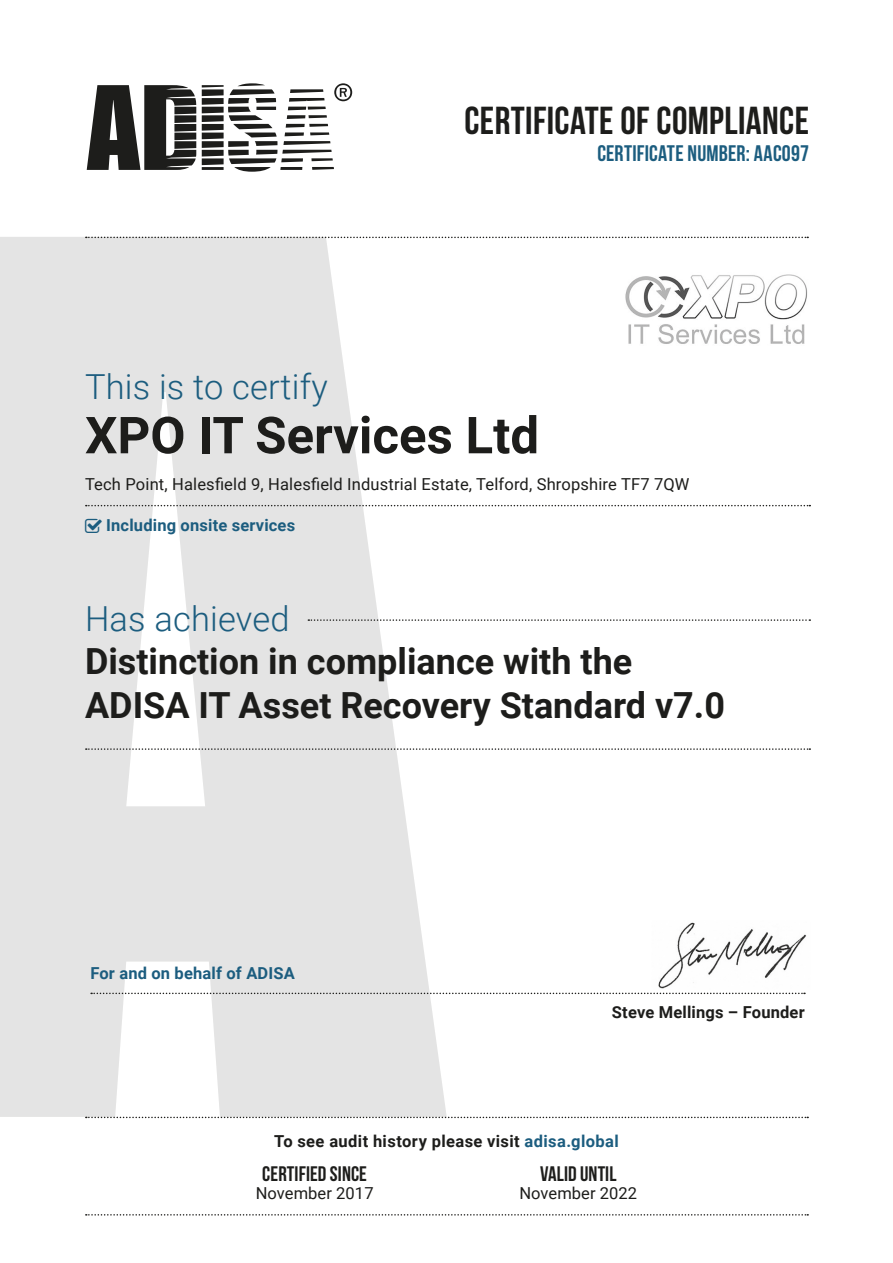
<style>
.page{position:relative;width:893px;height:1263px;background:#fff}
.page>*{position:absolute;margin:0;border:0;box-sizing:border-box;transform-origin:0 0}
.Body_paragraph{font:700 51px "Roboto";color:#1d1d1b}
.t1{font:39px "Bebas Neue";letter-spacing:.01em;color:#1d1d1b}
.Body_paragraph-2{font:700 36px/43.5px "Roboto";color:#1d1d1b}
.Body_paragraph-3{font:300 34.5px "Roboto";letter-spacing:.005em;color:#1c5d7f}
.Body_paragraph-4{font:22.5px "Bebas Neue";letter-spacing:.005em;color:#1c5d7f}
.Bullet_Points{font:21px "Bebas Neue";letter-spacing:.005em;color:#1d1d1b}
.Body_paragraph-5{font:16.5px "Roboto";letter-spacing:.01em;color:#1d1d1b}
.Body_paragraph-6{font:700 16.5px "Roboto";letter-spacing:.02em;color:#1d1d1b}
.Body_paragraph-7{font:700 16.5px "Roboto";letter-spacing:.01em;color:#1c5d7f}
.Bullet_Points-2{font:16.5px "Roboto";letter-spacing:.005em;color:#1d1d1b}
.s1{color:#1c5d7f}
</style>
<div class="page">
<svg style="left:0;top:236px;width:459px;height:883px;fill:#e4e4e4"></svg>
<svg style="left:87px;top:83px;width:265px;height:89px"></svg>
<svg style="left:86px;top:237px;width:722px;height:1px"></svg>
<svg style="left:308px;top:619px;width:502px;height:2px"></svg>
<svg style="left:86px;top:748px;width:724px;height:2px"></svg>
<svg style="left:86px;top:505px;width:724px;height:1px"></svg>
<svg style="left:86px;top:1214px;width:722px;height:1px"></svg>
<svg style="left:86px;top:1117px;width:722px;height:1px"></svg>
<img style="left:648px;top:922px;width:159px;height:71px">
<svg style="left:91px;top:993px;width:714px;height:1px"></svg>
<img style="left:625px;top:274px;width:183px;height:70px">
<svg style="left:85px;top:518px;width:17px;height:15px"></svg>
<p class="t1" style="left:464px;top:99px;width:346px">CERTIFICATE OF COMPLIANCE</p>
<p class="Body_paragraph-4" style="left:597px;top:141px;width:213px">CERTIFICATE NUMBER: AACO97</p>
<p class="Body_paragraph-3" style="left:85px;top:363px;width:244px">This is to certify</p>
<p class="Body_paragraph" style="left:85px;top:399px;width:456px">XPO IT Services Ltd</p>
<p class="Body_paragraph-5" style="left:85px;top:473px;width:606px">Tech Point, Halesfield 9, Halesfield Industrial Estate, Telford, Shropshire TF7 7QW</p>
<p class="Body_paragraph-7" style="left:106px;top:514px;width:190px">Including onsite services</p>
<p class="Body_paragraph-3" style="left:85px;top:594px;width:206px">Has achieved</p>
<p class="Body_paragraph-2" style="left:85px;top:638px;width:641px">Distinction in compliance with the<br>ADISA IT Asset Recovery Standard v7.0</p>
<p class="Body_paragraph-7" style="left:90px;top:961px;width:206px">For and on behalf of ADISA</p>
<p class="Body_paragraph-6" style="left:612px;top:1001px;width:194px">Steve Mellings – Founder</p>
<p class="Body_paragraph-6" style="left:274px;top:1130px;width:346px">To see audit history please visit <span class="s1">adisa.global</span></p>
<p class="Bullet_Points" style="left:262px;top:1162px;width:106px">CERTIFIED SINCE</p>
<p class="Bullet_Points-2" style="left:256px;top:1182px;width:119px">November 2017</p>
<p class="Bullet_Points" style="left:540px;top:1162px;width:78px">VALID UNTIL</p>
<p class="Bullet_Points-2" style="left:519px;top:1182px;width:119px">November 2022</p>
</div>
